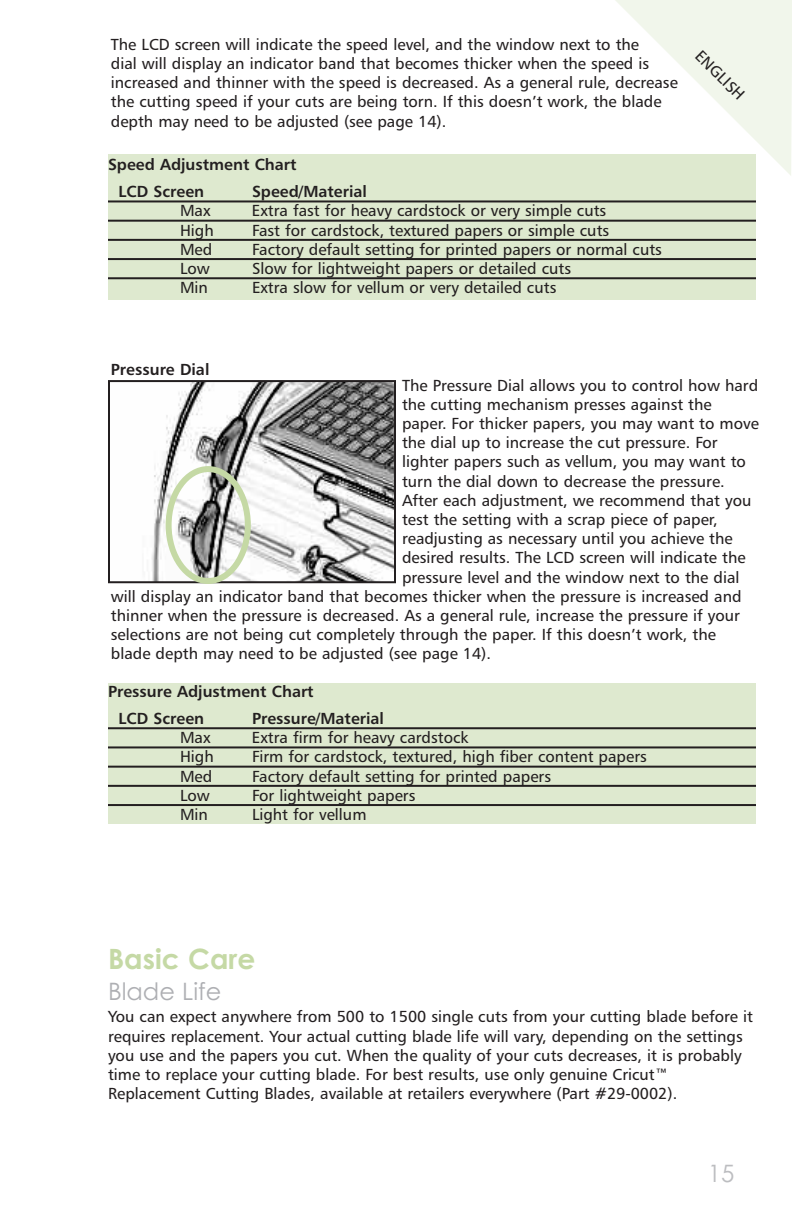
<style>
.page{position:relative;width:792px;height:1224px;background:#fff}
.page>*{position:absolute;margin:0;border:0;box-sizing:border-box;transform-origin:0 0}
.t1{font:700 28px "Century Gothic";color:#c5d9a5}
.t2{font:24px "Century Gothic";color:#aeafb3}
.t3{font:24px "Century Gothic";color:#bcbdc0}
.t4{font:16px/19.2px "Humanist 777 BT Roman B";color:#231f20}
.t5{font:16px/27.2px "Humanist 777 BT Bold B";color:#231f20}
</style>
<div class="page">
<div style="left:108px;top:684px;width:648px;height:140px;background:#dee9cf"></div>
<hr style="left:108px;top:727px;width:648px;height:2px;background:#231f20">
<hr style="left:108px;top:746px;width:648px;height:2px;background:#231f20">
<hr style="left:108px;top:766px;width:648px;height:2px;background:#231f20">
<hr style="left:108px;top:785px;width:648px;height:2px;background:#231f20">
<hr style="left:108px;top:804px;width:648px;height:2px;background:#231f20">
<div style="left:108px;top:154px;width:648px;height:146px;background:#dee9cf"></div>
<hr style="left:108px;top:200px;width:648px;height:2px;background:#231f20">
<hr style="left:108px;top:220px;width:648px;height:2px;background:#231f20">
<hr style="left:108px;top:239px;width:648px;height:2px;background:#231f20">
<hr style="left:108px;top:258px;width:648px;height:2px;background:#231f20">
<hr style="left:108px;top:277px;width:648px;height:2px;background:#231f20">
<img style="left:151px;top:383px;width:242px;height:197px">
<div style="left:108px;top:380px;width:288px;height:203px;border:2px solid #231f20"></div>
<svg style="left:615px;top:0;width:177px;height:175px"></svg>
<svg style="left:166px;top:466px;width:85px;height:118px"></svg>
<p class="t4" style="left:111px;top:36px;width:569px">The LCD screen will indicate the speed level, and the window next to the<br>dial will display an indicator band that becomes thicker when the speed is increased and thinner with the speed is decreased. As a general rule, decrease the cutting speed if your cuts are being torn. If this doesn’t work, the blade depth may need to be adjusted (see page 14).</p>
<p class="t5" style="left:118px;top:152px;width:180px;text-indent:-10px">Speed Adjustment Chart<br>LCD Screen</p>
<p class="t5" style="left:252px;top:179px;width:116px">Speed/Material</p>
<p class="t4" style="left:180px;top:202px;width:32px">Max</p>
<p class="t4" style="left:252px;top:202px;width:356px">Extra fast for heavy cardstock or very simple cuts</p>
<p class="t4" style="left:180px;top:222px;width:35px">High</p>
<p class="t4" style="left:252px;top:222px;width:359px">Fast for cardstock, textured papers or simple cuts</p>
<p class="t4" style="left:180px;top:241px;width:34px">Med</p>
<p class="t4" style="left:252px;top:241px;width:411px">Factory default setting for printed papers or normal cuts</p>
<p class="t4" style="left:180px;top:260px;width:31px">Low</p>
<p class="t4" style="left:252px;top:260px;width:321px">Slow for lightweight papers or detailed cuts</p>
<p class="t4" style="left:180px;top:279px;width:30px">Min</p>
<p class="t4" style="left:252px;top:279px;width:306px">Extra slow for vellum or very detailed cuts</p>
<p class="t4" style="left:704px;top:47px;width:64px;rotate:45deg">ENGLISH</p>
<p class="t5" style="left:111px;top:357px;width:100px">Pressure Dial</p>
<p class="t4" style="left:402px;top:377px;width:358px">The Pressure Dial allows you to control how hard</p>
<p class="t4" style="left:402px;top:396px;width:311px">the cutting mechanism presses against the</p>
<p class="t4" style="left:402px;top:415px;width:358px">paper. For thicker papers, you may want to move</p>
<p class="t4" style="left:402px;top:434px;width:317px">the dial up to increase the cut pressure. For</p>
<p class="t4" style="left:402px;top:454px;width:346px">lighter papers such as vellum, you may want to</p>
<p class="t4" style="left:402px;top:473px;width:324px">turn the dial down to decrease the pressure.</p>
<p class="t4" style="left:402px;top:492px;width:351px">After each adjustment, we recommend that you</p>
<p class="t4" style="left:402px;top:511px;width:317px">test the setting with a scrap piece of paper,</p>
<p class="t4" style="left:402px;top:530px;width:332px">readjusting as necessary until you achieve the</p>
<p class="t4" style="left:402px;top:550px;width:345px">desired results. The LCD screen will indicate the</p>
<p class="t4" style="left:402px;top:569px;width:339px">pressure level and the window next to the dial</p>
<p class="t4" style="left:111px;top:588px;width:632px">will display an indicator band that becomes thicker when the pressure is increased and</p>
<p class="t4" style="left:111px;top:607px;width:631px">thinner when the pressure is decreased. As a general rule, increase the pressure if your</p>
<p class="t4" style="left:111px;top:626px;width:607px">selections are not being cut completely through the paper. If this doesn’t work, the</p>
<p class="t4" style="left:111px;top:646px;width:382px">blade depth may need to be adjusted (see page 14).</p>
<p class="t5" style="left:118px;top:679px;width:197px;text-indent:-10px">Pressure Adjustment Chart<br>LCD Screen</p>
<p class="t5" style="left:252px;top:706px;width:134px">Pressure/Material</p>
<p class="t4" style="left:180px;top:729px;width:32px">Max</p>
<p class="t4" style="left:252px;top:729px;width:218px">Extra firm for heavy cardstock</p>
<p class="t4" style="left:180px;top:748px;width:35px">High</p>
<p class="t4" style="left:252px;top:748px;width:396px">Firm for cardstock, textured, high fiber content papers</p>
<p class="t4" style="left:180px;top:768px;width:34px">Med</p>
<p class="t4" style="left:252px;top:768px;width:301px">Factory default setting for printed papers</p>
<p class="t4" style="left:180px;top:787px;width:31px">Low</p>
<p class="t4" style="left:252px;top:787px;width:165px">For lightweight papers</p>
<p class="t4" style="left:180px;top:806px;width:30px">Min</p>
<p class="t4" style="left:252px;top:806px;width:116px">Light for vellum</p>
<h1 class="t1" style="left:108px;top:943px;width:149px">Basic Care</h1>
<h2 class="t2" style="left:108px;top:977px;width:115px">Blade Life</h2>
<p class="t4" style="left:108px;top:1008px;width:647px">You can expect anywhere from 500 to 1500 single cuts from your cutting blade before it requires replacement. Your actual cutting blade life will vary, depending on the settings you use and the papers you cut. When the quality of your cuts decreases, it is probably time to replace your cutting blade. For best results, use only genuine Cricut™ Replacement Cutting Blades, available at retailers everywhere (Part #29-0002).</p>
<h2 class="t3" style="left:708px;top:1160px;width:28px">15</h2>
</div>
